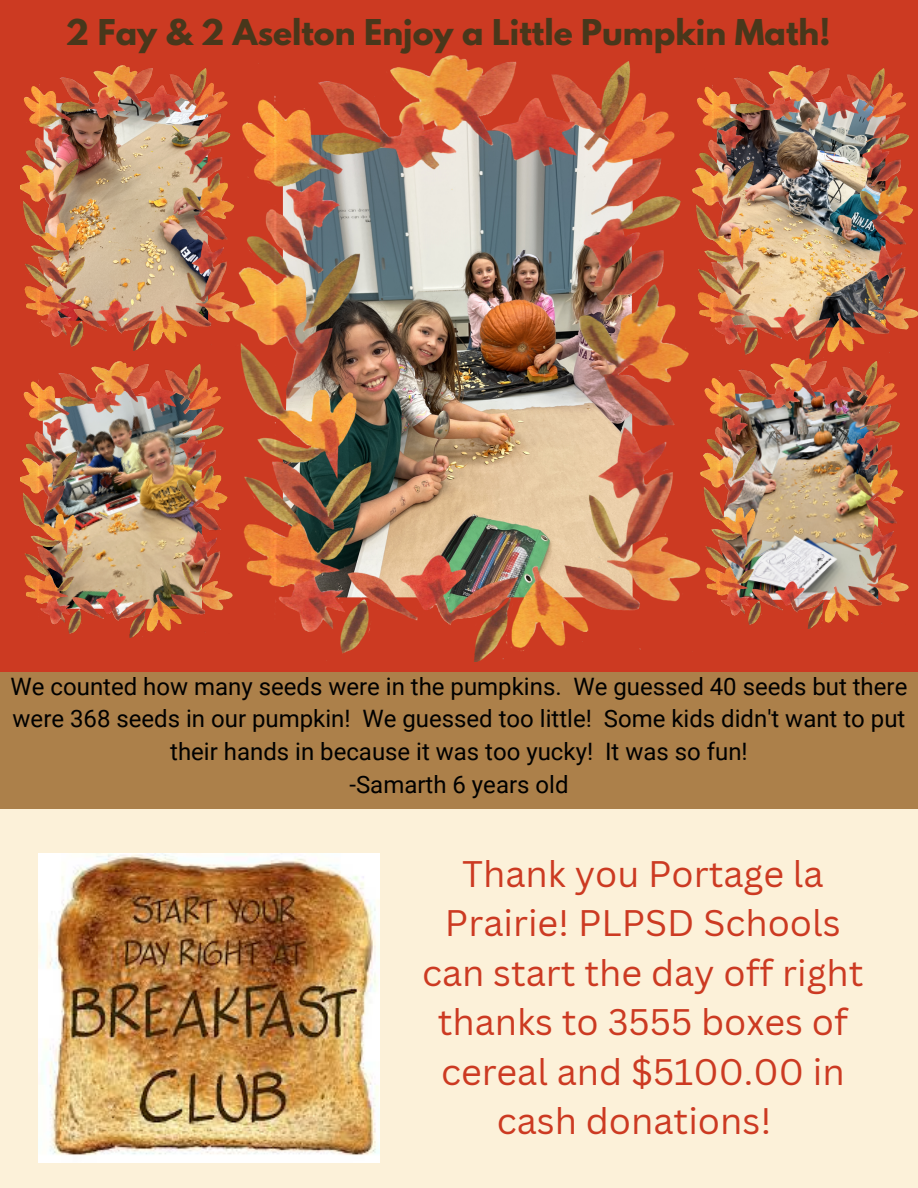
<style>
.page{position:relative;width:918px;height:1188px;background:#fff}
.page>*{position:absolute;margin:0;border:0;box-sizing:border-box;transform-origin:0 0}
.t1{font:36px/49.5px "Canva Sans";color:#cc3a22;text-align:center}
.t2{font:700 31.5px "League Spartan";color:#48371b}
.t3{font:24px/32.7px "Roboto";color:#000;text-align:center}
</style>
<div class="page">
<div style="left:0;top:0;width:918px;height:931px;background:#cc3a22"></div>
<div style="left:0;top:808px;width:918px;height:380px;background:#fcf1d9"></div>
<img style="left:20px;top:362px;width:213px;height:276px">
<img style="left:700px;top:358px;width:208px;height:270px">
<img style="left:240px;top:55px;width:460px;height:606px">
<img style="left:20px;top:66px;width:220px;height:285px">
<img style="left:693px;top:66px;width:225px;height:292px">
<div style="left:0;top:672px;width:918px;height:137px;background:#ac804a"></div>
<img style="left:38px;top:853px;width:341px;height:310px">
<h2 class="t2" style="left:66px;top:16px;width:766px">2 Fay &amp; 2 Aselton Enjoy a Little Pumpkin Math!</h2>
<p class="t3" style="left:11px;top:670px;width:898px">We counted how many seeds were in the pumpkins. We guessed 40 seeds but there were 368 seeds in our pumpkin! We guessed too little! Some kids didn't want to put their hands in because it was too yucky! It was so fun!<br>-Samarth 6 years old</p>
<h1 class="t1" style="left:422px;top:848px;width:443px">Thank you Portage la<br>Prairie! PLPSD Schools can start the day off right thanks to 3555 boxes of cereal and $5100.00 in cash donations!</h1>
</div>
